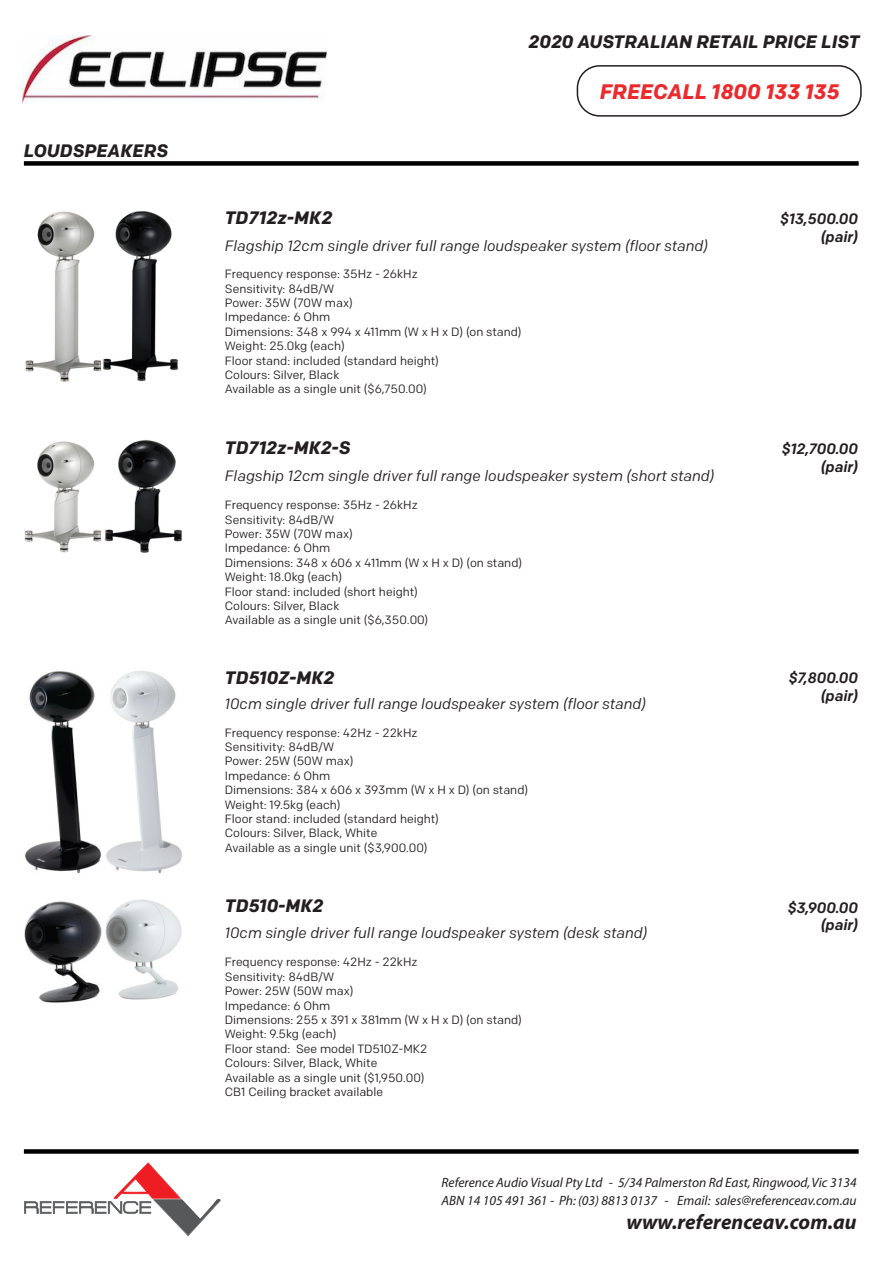
<style>
.page{position:relative;width:893px;height:1263px;background:#fff}
.page>*{position:absolute;margin:0;border:0;box-sizing:border-box;transform-origin:0 0}
.t1{font:italic 700 21px "Myriad";color:#231f20}
.t2{font:italic 700 21px "Colfax";color:#ec2a2d}
.t3{font:italic 700 18px "Colfax";color:#231f20}
.t4{font:italic 15px "Colfax";color:#231f20}
.t5{font:italic 500 15px "Colfax";color:#231f20}
.t6{font:italic 13.5px/17.9px "Myriad";color:#231f20}
.t7{font:12px/14.4px "Colfax";color:#231f20}
</style>
<div class="page">
<div style="left:577px;top:65px;width:285px;height:52px;border:2px solid #231f20;border-radius:22px"></div>
<div style="left:24px;top:161px;width:835px;height:5px;background:#000"></div>
<div style="left:24px;top:1149px;width:835px;height:5px;background:#000"></div>
<img style="left:22px;top:36px;width:305px;height:68px">
<img style="left:25px;top:211px;width:153px;height:171px">
<img style="left:24px;top:440px;width:159px;height:113px">
<img style="left:25px;top:671px;width:157px;height:203px">
<img style="left:24px;top:901px;width:78px;height:102px">
<img style="left:105px;top:899px;width:77px;height:101px">
<svg style="left:24px;top:1162px;width:197px;height:74px"></svg>
<p class="t3" style="left:24px;top:139px;width:146px">LOUDSPEAKERS</p>
<p class="t3" style="left:529px;top:31px;width:332px">2020 AUSTRALIAN RETAIL PRICE LIST</p>
<p class="t2" style="left:600px;top:79px;width:241px">FREECALL 1800 133 135</p>
<p class="t3" style="left:225px;top:207px;width:109px">TD712z-MK2</p>
<p class="t5" style="left:780px;top:210px;width:79px">$13,500.00</p>
<p class="t4" style="left:225px;top:237px;width:485px">Flagship 12cm single driver full range loudspeaker system (floor stand)</p>
<p class="t5" style="left:821px;top:228px;width:39px">(pair)</p>
<p class="t7" style="left:225px;top:267px;width:298px">Frequency response: 35Hz - 26kHz<br>Sensitivity: 84dB/W<br>Power: 35W (70W max)<br>Impedance: 6 Ohm<br>Dimensions: 348 x 994 x 411mm (W x H x D) (on stand)<br>Weight: 25.0kg (each)<br>Floor stand: included (standard height)<br>Colours: Silver, Black<br>Available as a single unit ($6,750.00)</p>
<p class="t3" style="left:225px;top:436px;width:127px">TD712z-MK2-S</p>
<p class="t5" style="left:782px;top:439px;width:78px">$12,700.00</p>
<p class="t4" style="left:225px;top:466px;width:491px">Flagship 12cm single driver full range loudspeaker system (short stand)</p>
<p class="t5" style="left:821px;top:457px;width:39px">(pair)</p>
<p class="t7" style="left:225px;top:498px;width:299px">Frequency response: 35Hz - 26kHz<br>Sensitivity: 84dB/W<br>Power: 35W (70W max)<br>Impedance: 6 Ohm<br>Dimensions: 348 x 606 x 411mm (W x H x D) (on stand)<br>Weight: 18.0kg (each)<br>Floor stand: included (short height)<br>Colours: Silver, Black<br>Available as a single unit ($6,350.00)</p>
<p class="t3" style="left:225px;top:666px;width:111px">TD510Z-MK2</p>
<p class="t4" style="left:225px;top:694px;width:423px">10cm single driver full range loudspeaker system (floor stand)</p>
<p class="t7" style="left:225px;top:725px;width:305px">Frequency response: 42Hz - 22kHz<br>Sensitivity: 84dB/W<br>Power: 25W (50W max)<br>Impedance: 6 Ohm<br>Dimensions: 384 x 606 x 393mm (W x H x D) (on stand)<br>Weight: 19.5kg (each)<br>Floor stand: included (standard height)<br>Colours: Silver, Black, White<br>Available as a single unit ($3,900.00)</p>
<p class="t3" style="left:225px;top:895px;width:100px">TD510-MK2</p>
<p class="t4" style="left:225px;top:924px;width:424px">10cm single driver full range loudspeaker system (desk stand)</p>
<p class="t7" style="left:225px;top:955px;width:299px">Frequency response: 42Hz - 22kHz<br>Sensitivity: 84dB/W<br>Power: 25W (50W max)<br>Impedance: 6 Ohm<br>Dimensions: 255 x 391 x 381mm (W x H x D) (on stand)<br>Weight: 9.5kg (each)<br>Floor stand: See model TD510Z-MK2<br>Colours: Silver, Black, White<br>Available as a single unit ($1,950.00)<br>CB1 Ceiling bracket available</p>
<p class="t5" style="left:789px;top:668px;width:71px">$7,800.00</p>
<p class="t5" style="left:821px;top:686px;width:39px">(pair)</p>
<p class="t5" style="left:788px;top:898px;width:72px">$3,900.00</p>
<p class="t5" style="left:821px;top:915px;width:39px">(pair)</p>
<p class="t6" style="left:442px;top:1174px;width:417px">Reference Audio Visual Pty Ltd - 5/34 Palmerston Rd East, Ringwood, Vic 3134<br>ABN 14 105 491 361 - Ph: (03) 8813 0137 - Email: sales@referenceav.com.au</p>
<p class="t1" style="left:627px;top:1211px;width:232px">www.referenceav.com.au</p>
</div>
